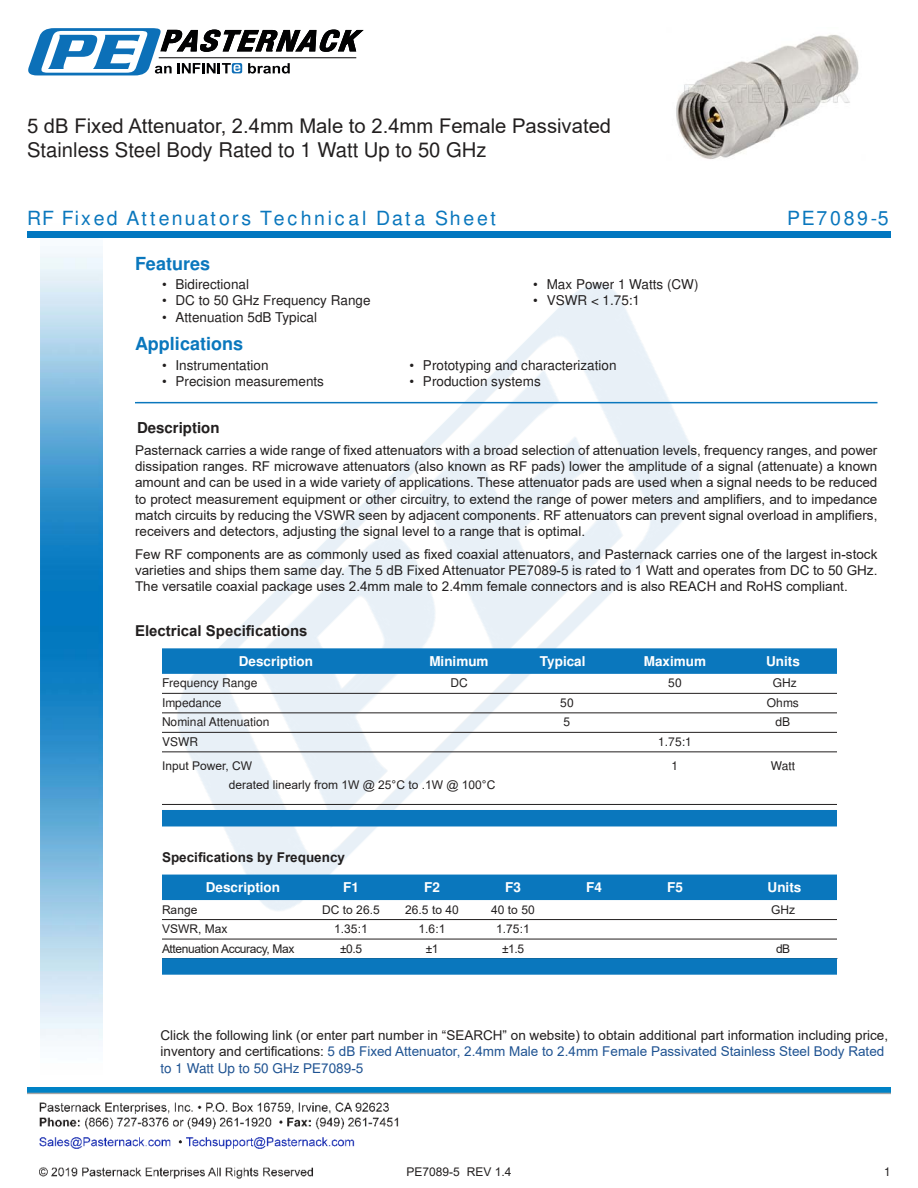
<style>
.page{position:relative;width:918px;height:1188px;background:#fff}
.page>*{position:absolute;margin:0;border:0;box-sizing:border-box;transform-origin:0 0}
.t1{font:20.25px/24.3px "Arial";color:#221f1f}
.t2{font:900 19.5px "Arial";letter-spacing:.14em;color:#0a77bd}
.t3{font:700 18px "Arial";color:#0a77bd}
.t4{font:700 15px "Arial";color:#221f1f}
.t5{font:13.5px/16.2px "Arial";color:#221f1f;text-align:justify}
.t6{font:700 13.5px "Arial";color:#fff}
.t7{font:700 13.5px "Arial";color:#221f1f}
.t8{font:12px "Arial";color:#221f1f}
.t9{font:12px "Arial";letter-spacing:-.03em;color:#221f1f}
.s1{color:#1f5392}
</style>
<div class="page">
<img style="left:39px;top:1102px;width:360px;height:77px">
<img style="left:102px;top:246px;width:719px;height:724px">
<img style="left:27px;top:1088px;width:864px;height:7px">
<img style="left:40px;top:237px;width:62px;height:804px">
<div style="left:27px;top:231px;width:864px;height:6px;background:#0177c0"></div>
<svg style="left:28px;top:28px;width:336px;height:47px"></svg>
<hr style="left:135px;top:402px;width:743px;height:1px;background:#0a77bd">
<div style="left:162px;top:648px;width:675px;height:26px;background:#0a77bd"></div>
<hr style="left:162px;top:693px;width:675px;height:1px;background:#221f1f">
<hr style="left:162px;top:713px;width:675px;height:1px;background:#221f1f">
<hr style="left:162px;top:732px;width:675px;height:1px;background:#221f1f">
<hr style="left:162px;top:752px;width:675px;height:1px;background:#221f1f">
<hr style="left:162px;top:804px;width:675px;height:1px;background:#221f1f">
<div style="left:162px;top:810px;width:675px;height:16px;background:#0a77bd"></div>
<div style="left:162px;top:875px;width:675px;height:25px;background:#0a77bd"></div>
<hr style="left:162px;top:919px;width:675px;height:1px;background:#221f1f">
<hr style="left:162px;top:939px;width:675px;height:1px;background:#221f1f">
<div style="left:162px;top:958px;width:675px;height:17px;background:#0a77bd"></div>
<img style="left:676px;top:34px;width:183px;height:125px">
<h1 class="t1" style="left:27px;top:114px;width:586px">5 dB Fixed Attenuator, 2.4mm Male to 2.4mm Female Passivated<br>Stainless Steel Body Rated to 1 Watt Up to 50 GHz</h1>
<h2 class="t2" style="left:27px;top:207px;width:471px">RF Fixed Attenuators Technical Data Sheet</h2>
<h2 class="t2" style="left:787px;top:207px;width:103px">PE7089-5</h2>
<h3 class="t3" style="left:135px;top:256px;width:77px">Features</h3>
<p class="t5" style="left:162px;top:278px;width:89px">• Bidirectional</p>
<p class="t5" style="left:162px;top:294px;width:210px">• DC to 50 GHz Frequency Range</p>
<p class="t5" style="left:162px;top:310px;width:157px">• Attenuation 5dB Typical</p>
<h3 class="t3" style="left:135px;top:337px;width:110px">Applications</h3>
<p class="t5" style="left:162px;top:358px;width:108px">• Instrumentation</p>
<p class="t5" style="left:162px;top:374px;width:164px">• Precision measurements</p>
<p class="t5" style="left:533px;top:278px;width:167px">• Max Power 1 Watts (CW)</p>
<p class="t5" style="left:533px;top:294px;width:108px">• VSWR &lt; 1.75:1</p>
<p class="t5" style="left:409px;top:358px;width:209px">• Prototyping and characterization</p>
<p class="t5" style="left:409px;top:374px;width:133px">• Production systems</p>
<p class="t4" style="left:137px;top:422px;width:84px">Description</p>
<p class="t5" style="left:135px;top:442px;width:744px">Pasternack carries a wide range of 昀椀xed attenuators with a broad selection of attenuation levels, frequency ranges, and power dissipation ranges. RF microwave attenuators (also known as RF pads) lower the amplitude of a signal (attenuate) a known amount and can be used in a wide variety of applications. These attenuator pads are used when a signal needs to be reduced to protect measurement equipment or other circuitry, to extend the range of power meters and ampli昀椀ers, and to impedance match circuits by reducing the VSWR seen by adjacent components. RF attenuators can prevent signal overload in ampli昀椀ers, receivers and detectors, adjusting the signal level to a range that is optimal.</p>
<p class="t5" style="left:135px;top:546px;width:744px">Few RF components are as commonly used as 昀椀xed coaxial attenuators, and Pasternack carries one of the largest in-stock varieties and ships them same day. The 5 dB Fixed Attenuator PE7089-5 is rated to 1 Watt and operates from DC to 50 GHz.<br>The versatile coaxial package uses 2.4mm male to 2.4mm female connectors and is also REACH and RoHS compliant.</p>
<p class="t4" style="left:135px;top:620px;width:174px">Electrical Speci昀椀cations</p>
<p class="t6" style="left:239px;top:656px;width:76px">Description</p>
<p class="t6" style="left:429px;top:656px;width:61px">Minimum</p>
<p class="t6" style="left:540px;top:656px;width:47px">Typical</p>
<p class="t6" style="left:644px;top:656px;width:64px">Maximum</p>
<p class="t6" style="left:766px;top:656px;width:35px">Units</p>
<p class="t8" style="left:162px;top:678px;width:97px">Frequency Range</p>
<p class="t8" style="left:450px;top:678px;width:19px">DC</p>
<p class="t8" style="left:668px;top:678px;width:15px">50</p>
<p class="t8" style="left:773px;top:678px;width:25px">GHz</p>
<p class="t8" style="left:162px;top:698px;width:61px">Impedance</p>
<p class="t8" style="left:560px;top:698px;width:15px">50</p>
<p class="t8" style="left:767px;top:698px;width:34px">Ohms</p>
<p class="t8" style="left:162px;top:717px;width:109px">Nominal Attenuation</p>
<p class="t8" style="left:564px;top:717px;width:8px">5</p>
<p class="t8" style="left:776px;top:717px;width:16px">dB</p>
<p class="t8" style="left:162px;top:737px;width:37px">VSWR</p>
<p class="t8" style="left:658px;top:737px;width:35px">1.75:1</p>
<p class="t8" style="left:162px;top:757px;width:92px">Input Power, CW</p>
<p class="t8" style="left:672px;top:761px;width:8px">1</p>
<p class="t8" style="left:771px;top:761px;width:26px">Watt</p>
<p class="t8" style="left:229px;top:777px;width:268px">derated linearly from 1W @ 25°C to .1W @ 100°C</p>
<p class="t7" style="left:162px;top:848px;width:185px">Speci昀椀cations by Frequency</p>
<p class="t6" style="left:206px;top:882px;width:76px">Description</p>
<p class="t6" style="left:343px;top:882px;width:17px">F1</p>
<p class="t6" style="left:424px;top:882px;width:17px">F2</p>
<p class="t6" style="left:505px;top:882px;width:17px">F3</p>
<p class="t6" style="left:586px;top:882px;width:17px">F4</p>
<p class="t6" style="left:667px;top:882px;width:17px">F5</p>
<p class="t6" style="left:768px;top:882px;width:35px">Units</p>
<p class="t8" style="left:162px;top:901px;width:37px">Range</p>
<p class="t8" style="left:322px;top:901px;width:59px">DC to 26.5</p>
<p class="t8" style="left:405px;top:901px;width:55px">26.5 to 40</p>
<p class="t8" style="left:491px;top:901px;width:45px">40 to 50</p>
<p class="t8" style="left:771px;top:901px;width:25px">GHz</p>
<p class="t8" style="left:162px;top:921px;width:67px">VSWR, Max</p>
<p class="t8" style="left:334px;top:921px;width:35px">1.35:1</p>
<p class="t8" style="left:419px;top:921px;width:28px">1.6:1</p>
<p class="t8" style="left:496px;top:921px;width:35px">1.75:1</p>
<p class="t9" style="left:162px;top:940px;width:134px">Attenuation Accuracy, Max</p>
<p class="t8" style="left:340px;top:940px;width:24px">±0.5</p>
<p class="t8" style="left:426px;top:940px;width:14px">±1</p>
<p class="t8" style="left:502px;top:940px;width:24px">±1.5</p>
<p class="t8" style="left:776px;top:940px;width:16px">dB</p>
<p class="t5" style="left:160px;top:1027px;width:729px;text-align:left">Click the following link (or enter part number in “SEARCH” on website) to obtain additional part information including price, inventory and certi昀椀cations: <span class="s1">5 dB Fixed Attenuator, 2.4mm Male to 2.4mm Female Passivated Stainless Steel Body Rated to 1 Watt Up to 50 GHz PE7089-5</span></p>
<p class="t8" style="left:407px;top:1163px;width:106px">PE7089-5 REV 1.4</p>
<p class="t8" style="left:884px;top:1167px;width:8px">1</p>
</div>
